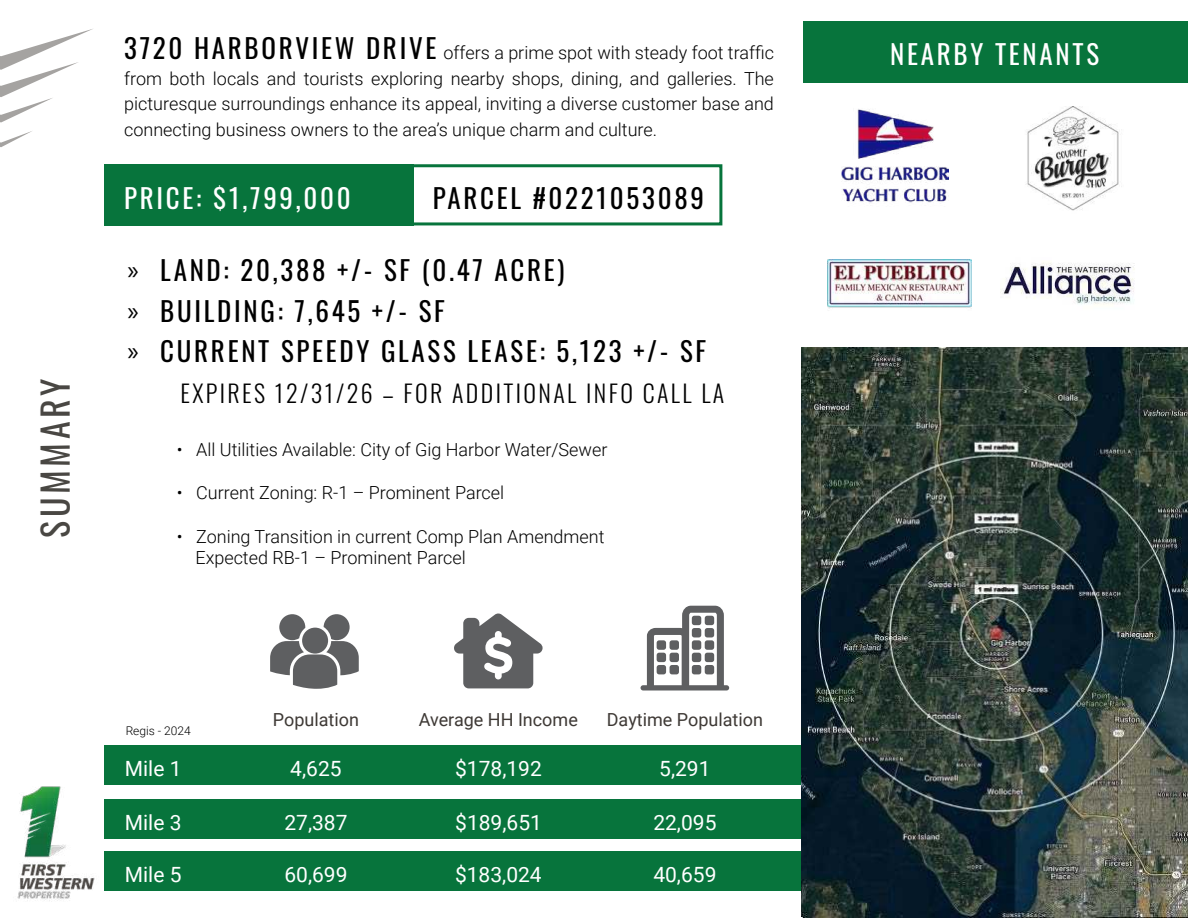
<style>
.page{position:relative;width:1188px;height:918px;background:#fff}
.page>*{position:absolute;margin:0;border:0;box-sizing:border-box;transform-origin:0 0}
.t1{font:36px "Oswald";letter-spacing:.1em;color:#494743}
.t2{font:27px/40.5px "Oswald";letter-spacing:.1em;color:#000}
.t3{font:27px "Oswald";letter-spacing:.1em;color:#fff}
.t4{font:300 24px "Oswald";letter-spacing:.1em;color:#000}
.t5{font:21px "Roboto";color:#fff}
.t6{font:300 18px/25.5px "Roboto";color:#000;text-align:justify}
.t7{font:18px "Roboto";color:#3e3935}
.t8{font:300 12px "Roboto";color:#000}
.s1{font-family:"Oswald";font-weight:400;font-size:27px}
.s2{font-family:"Myriad Pro"}
</style>
<div class="page">
<div style="left:105px;top:164px;width:309px;height:61px;background:#07743c"></div>
<div style="left:105px;top:799px;width:696px;height:39px;background:#07743c"></div>
<div style="left:105px;top:851px;width:696px;height:40px;background:#07743c"></div>
<div style="left:105px;top:745px;width:696px;height:39px;background:#07743c"></div>
<svg style="left:641px;top:606px;width:88px;height:85px"></svg>
<div style="left:692px;top:616px;width:9px;height:9px;background:#5e5f61;border-radius:3px"></div>
<div style="left:692px;top:628px;width:9px;height:9px;background:#5e5f61;border-radius:3px"></div>
<div style="left:692px;top:640px;width:9px;height:10px;background:#5e5f61;border-radius:3px"></div>
<div style="left:705px;top:616px;width:9px;height:9px;background:#5e5f61;border-radius:3px"></div>
<div style="left:705px;top:628px;width:9px;height:9px;background:#5e5f61;border-radius:3px"></div>
<div style="left:705px;top:640px;width:9px;height:10px;background:#5e5f61;border-radius:3px"></div>
<div style="left:692px;top:653px;width:9px;height:9px;background:#5e5f61;border-radius:3px"></div>
<div style="left:692px;top:665px;width:9px;height:9px;background:#5e5f61;border-radius:3px"></div>
<div style="left:705px;top:653px;width:9px;height:9px;background:#5e5f61;border-radius:3px"></div>
<div style="left:705px;top:665px;width:9px;height:9px;background:#5e5f61;border-radius:3px"></div>
<div style="left:657px;top:640px;width:9px;height:10px;background:#5e5f61;border-radius:3px"></div>
<div style="left:670px;top:640px;width:9px;height:10px;background:#5e5f61;border-radius:3px"></div>
<div style="left:657px;top:653px;width:9px;height:9px;background:#5e5f61;border-radius:3px"></div>
<div style="left:657px;top:665px;width:9px;height:9px;background:#5e5f61;border-radius:3px"></div>
<div style="left:670px;top:653px;width:9px;height:9px;background:#5e5f61;border-radius:3px"></div>
<div style="left:670px;top:665px;width:9px;height:9px;background:#5e5f61;border-radius:3px"></div>
<svg style="left:454px;top:613px;width:89px;height:75px"></svg>
<svg style="left:270px;top:614px;width:89px;height:75px"></svg>
<div style="left:803px;top:21px;width:385px;height:61px;background:#07743c"></div>
<svg style="left:0;top:29px;width:93px;height:94px"></svg>
<svg style="left:0;top:131px;width:32px;height:16px"></svg>
<img style="left:801px;top:347px;width:387px;height:571px">
<img style="left:842px;top:109px;width:107px;height:94px">
<img style="left:1027px;top:107px;width:95px;height:104px">
<img style="left:828px;top:259px;width:143px;height:50px">
<img style="left:1002px;top:262px;width:133px;height:43px">
<img style="left:17px;top:775px;width:88px;height:126px">
<div style="left:293px;top:164px;width:429px;height:61px;border:3px solid #07743c"></div>
<h1 class="t1" style="left:23px;top:538px;width:161px;rotate:-90deg">SUMMARY</h1>
<p class="t6" style="left:124px;top:39px;width:651px"><span class="s1">3720 HARBORVIEW DRIVE</span> offers a prime spot with steady foot traffic from both locals and tourists exploring nearby shops, dining, and galleries. The picturesque surroundings enhance its appeal, inviting a diverse customer base and connecting business owners to the area’s unique charm and culture.</p>
<h2 class="t3" style="left:124px;top:174px;width:228px">PRICE: $1,799,000</h2>
<h2 class="t2" style="left:433px;top:175px;width:273px">PARCEL #0221053089</h2>
<h2 class="t2" style="left:128px;top:247px;width:580px"><span class="s2">»</span> LAND: 20,388 +/- SF (0.47 ACRE)<br><span class="s2">»</span> BUILDING: 7,645 +/- SF<br><span class="s2">»</span> CURRENT SPEEDY GLASS LEASE: 5,123 +/- SF</h2>
<h3 class="t4" style="left:180px;top:372px;width:545px">EXPIRES 12/31/26 – FOR ADDITIONAL INFO CALL LA</h3>
<p class="t6" style="left:177px;top:436px;width:432px">• All Utilities Available: City of Gig Harbor Water/Sewer</p>
<p class="t6" style="left:177px;top:480px;width:329px">• Current Zoning: R-1 – Prominent Parcel</p>
<p class="t6" style="left:195px;top:525px;width:411px;line-height:21.6px;text-indent:-19px">• Zoning Transition in current Comp Plan Amendment<br>Expected RB-1 – Prominent Parcel</p>
<p class="t8" style="left:126px;top:723px;width:67px">Regis - 2024</p>
<p class="t5" style="left:125px;top:753px;width:58px">Mile 1</p>
<p class="t5" style="left:125px;top:808px;width:58px">Mile 3</p>
<p class="t5" style="left:125px;top:860px;width:58px">Mile 5</p>
<p class="t7" style="left:273px;top:707px;width:88px">Population</p>
<p class="t7" style="left:419px;top:707px;width:161px">Average HH Income</p>
<p class="t7" style="left:607px;top:707px;width:158px">Daytime Population</p>
<p class="t5" style="left:290px;top:753px;width:53px">4,625</p>
<p class="t5" style="left:455px;top:753px;width:88px">$178,192</p>
<p class="t5" style="left:659px;top:753px;width:53px">5,291</p>
<p class="t5" style="left:284px;top:808px;width:65px">27,387</p>
<p class="t5" style="left:455px;top:808px;width:88px">$189,651</p>
<p class="t5" style="left:653px;top:808px;width:65px">22,095</p>
<p class="t5" style="left:284px;top:860px;width:65px">60,699</p>
<p class="t5" style="left:455px;top:860px;width:88px">$183,024</p>
<p class="t5" style="left:653px;top:860px;width:65px">40,659</p>
<h2 class="t3" style="left:890px;top:30px;width:210px">NEARBY TENANTS</h2>
</div>
